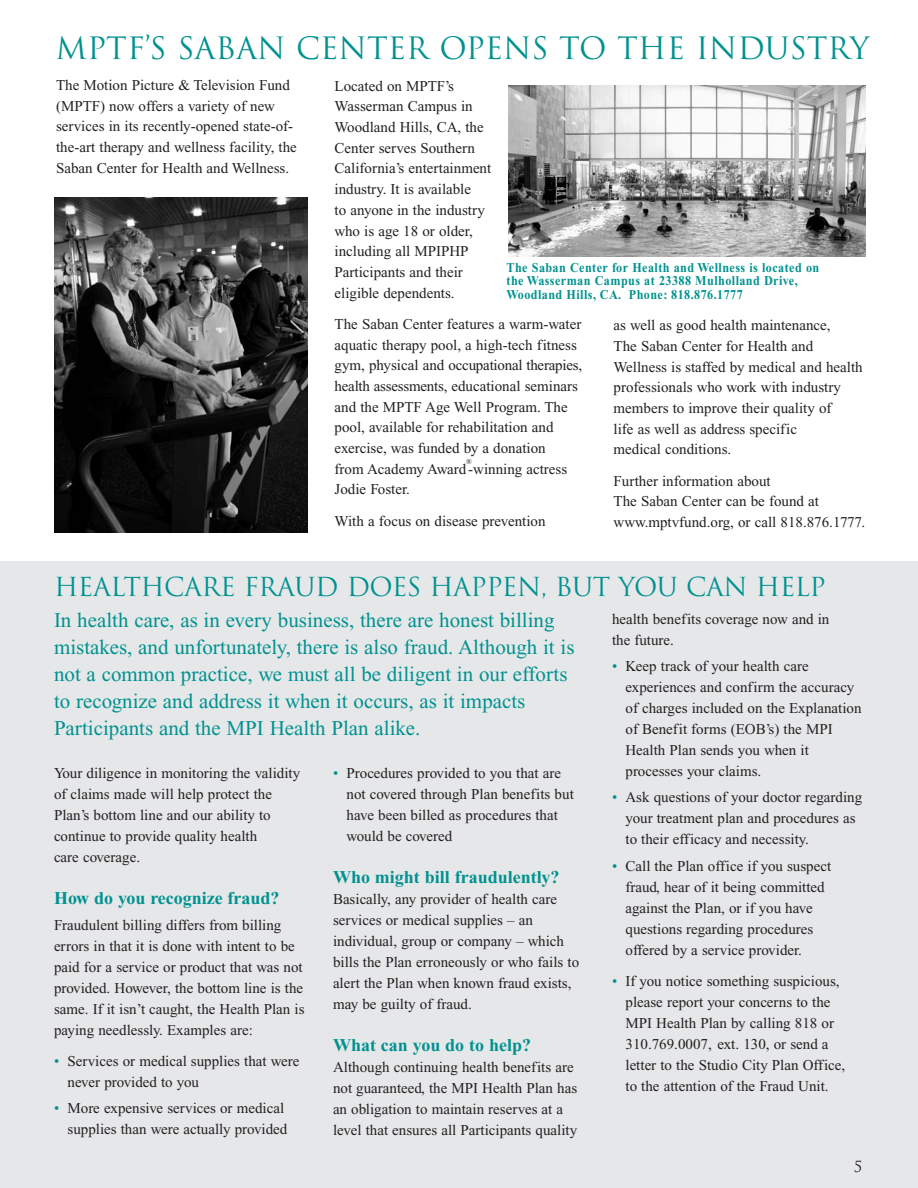
<style>
.page{position:relative;width:918px;height:1188px;background:#fff}
.page>*{position:absolute;margin:0;border:0;box-sizing:border-box;transform-origin:0 0}
.t1{font:30px "Trajan";color:#009290}
.t2{font:25.5px "Trajan";letter-spacing:-.02em;color:#009290}
.t3{font:21px/27px "Times New Roman";color:#009290}
.t4{font:700 18px "Times New Roman";color:#009290}
.t5{font:15px/21px "Times New Roman";color:#231f20}
.t6{font:15px "Trajan";color:#231f20}
.t7{font:700 13.5px/13.5px "Times New Roman";letter-spacing:.035em;color:#009290;scale:.9 1}
.t8{font:7.5px "Times New Roman";color:#231f20}
.s1{color:#009290}
</style>
<div class="page">
<div style="left:0;top:562px;width:918px;height:626px;background:#e6e7e9"></div>
<img style="left:54px;top:198px;width:254px;height:334px">
<img style="left:508px;top:86px;width:358px;height:171px">
<h1 class="t1" style="left:56px;top:31px;width:815px">MPTF’S SABAN CENTER OPENS TO THE INDUSTRY</h1>
<p class="t5" style="left:56px;top:76px;width:242px">The Motion Picture &amp; Television Fund (MPTF) now offers a variety of new services in its recently-opened state-of&shy;the-art therapy and wellness facility, the Saban Center for Health and Wellness.</p>
<p class="t5" style="left:335px;top:77px;width:158px">Located on MPTF’s<br>Wasserman Campus in<br>Woodland Hills, CA, the<br>Center serves Southern<br>California’s entertainment industry. It is available<br>to anyone in the industry who is age 18 or older, including all MPIPHP<br>Participants and their eligible dependents.</p>
<p class="t5" style="left:335px;top:315px;width:249px">The Saban Center features a warm-water aquatic therapy pool, a high-tech fitness gym, physical and occupational therapies, health assessments, educational seminars and the MPTF Age Well Program. The pool, available for rehabilitation and exercise, was funded by a donation<br>from Academy Award-winning actress</p>
<p class="t7" style="left:507px;top:262px;width:349px">The Saban Center for Health and Wellness is located on the Wasserman Campus at 23388 Mulholland Drive,<br>Woodland Hills, CA. Phone: 818.876.1777</p>
<p class="t5" style="left:614px;top:316px;width:251px">as well as good health maintenance,<br>The Saban Center for Health and Wellness is staffed by medical and health professionals who work with industry members to improve their quality of<br>life as well as address specific<br>medical conditions.</p>
<p class="t5" style="left:614px;top:472px;width:253px">Further information about<br>The Saban Center can be found at www.mptvfund.org, or call 818.876.1777.</p>
<p class="t8" style="left:466px;top:458px;width:7px">®</p>
<p class="t5" style="left:335px;top:475px;width:213px;line-height:31.2px">Jodie Foster.<br>With a focus on disease prevention</p>
<h2 class="t2" style="left:54px;top:572px;width:773px">HEALTHCARE FRAUD DOES HAPPEN, BUT YOU CAN HELP</h2>
<p class="t3" style="left:54px;top:609px;width:522px">In health care, as in every business, there are honest billing mistakes, and unfortunately, there is also fraud. Although it is not a common practice, we must all be diligent in our efforts to recognize and address it when it occurs, as it impacts Participants and the MPI Health Plan alike.</p>
<p class="t5" style="left:612px;top:610px;width:219px">health benefits coverage now and in the future.</p>
<p class="t5" style="left:626px;top:657px;width:238px;text-indent:-14px"><span class="s1">•</span> Keep track of your health care experiences and confirm the accuracy of charges included on the Explanation of Benefit forms (EOB’s) the MPI<br>Health Plan sends you when it processes your claims.</p>
<p class="t5" style="left:626px;top:788px;width:238px;text-indent:-14px"><span class="s1">•</span> Ask questions of your doctor regarding your treatment plan and procedures as to their efficacy and necessity.</p>
<p class="t5" style="left:626px;top:857px;width:207px;text-indent:-14px"><span class="s1">•</span> Call the Plan office if you suspect fraud, hear of it being committed against the Plan, or if you have questions regarding procedures offered by a service provider.</p>
<p class="t5" style="left:626px;top:972px;width:221px;text-indent:-14px"><span class="s1">•</span> If you notice something suspicious, please report your concerns to the MPI Health Plan by calling 818 or 310.769.0007, ext. 130, or send a letter to the Studio City Plan Office, to the attention of the Fraud Unit.</p>
<p class="t5" style="left:346px;top:764px;width:229px;text-indent:-14px"><span class="s1">•</span> Procedures provided to you that are not covered through Plan benefits but have been billed as procedures that would be covered</p>
<p class="t4" style="left:333px;top:871px;width:228px">Who might bill fraudulently?</p>
<p class="t5" style="left:333px;top:890px;width:248px">Basically, any provider of health care services or medical supplies – an individual, group or company – which bills the Plan erroneously or who fails to alert the Plan when known fraud exists, may be guilty of fraud.</p>
<p class="t4" style="left:333px;top:1039px;width:200px">What can you do to help?</p>
<p class="t5" style="left:333px;top:1058px;width:246px">Although continuing health benefits are not guaranteed, the MPI Health Plan has an obligation to maintain reserves at a level that ensures all Participants quality</p>
<p class="t5" style="left:54px;top:764px;width:248px">Your diligence in monitoring the validity of claims made will help protect the Plan’s bottom line and our ability to continue to provide quality health<br>care coverage.</p>
<p class="t4" style="left:54px;top:892px;width:227px">How do you recognize fraud?</p>
<p class="t5" style="left:54px;top:915px;width:252px">Fraudulent billing differs from billing errors in that it is done with intent to be paid for a service or product that was not provided. However, the bottom line is the same. If it isn’t caught, the Health Plan is paying needlessly. Examples are:</p>
<p class="t5" style="left:68px;top:1052px;width:234px;text-indent:-14px"><span class="s1">•</span> Services or medical supplies that were never provided to you</p>
<p class="t5" style="left:54px;top:1099px;width:235px;text-align:right"><span class="s1">•</span> More expensive services or medical supplies than were actually provided</p>
<p class="t6" style="left:854px;top:1159px;width:10px">5</p>
</div>
